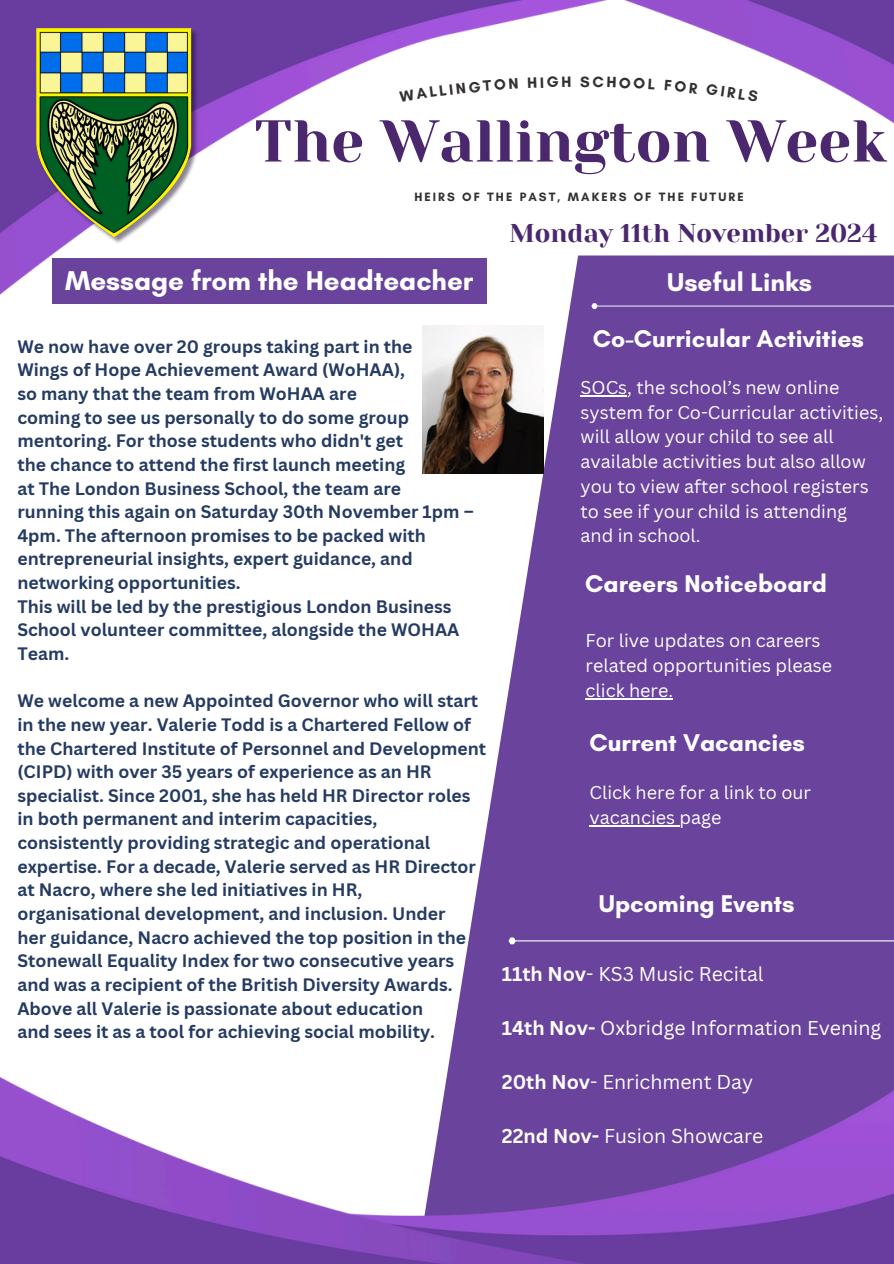
<style>
.page{position:relative;width:894px;height:1264px;background:#fff}
.page>*{position:absolute;margin:0;border:0;box-sizing:border-box;transform-origin:0 0}
.t1{font:58.8px "Yeseva One";color:#4b276d}
.t2{font:700 27.75px "Glacial Indifference";color:#fff}
.t3{font:700 26.25px "Glacial Indifference";color:#fff}
.t4{font:25.65px "Yeseva One";color:#4b276d}
.t5{font:700 24.75px "Glacial Indifference";color:#fff}
.t6{font:19.5px "Canva Sans";color:#fff}
.t7{font:18px/24.8px "Canva Sans";color:#fff}
.t8{font:700 17.55px/23.7px "Canva Sans";color:#253b62}
.t9{font:700 15.3px "Glacial Indifference";color:#343030}
.t10{font:700 12.3px "Glacial Indifference";letter-spacing:.17em;color:#343030}
.s1{font-weight:700}
</style>
<div class="page">
<img style="left:0;top:0;width:893px;height:1263px">
<img style="left:0;top:18px;width:237px;height:237px">
<svg style="left:591px;top:303px;width:302px;height:6px;background:#8262ac"></svg>
<img style="left:423px;top:325px;width:120px;height:149px">
<svg style="left:508px;top:937px;width:385px;height:7px;background:#8263ac"></svg>
<div style="left:52px;top:258px;width:434px;height:46px;background:#69439c"></div>
<hr style="left:580px;top:395px;width:47px;height:1px;background:#fff">
<hr style="left:585px;top:698px;width:88px;height:1px;background:#fff">
<hr style="left:589px;top:825px;width:90px;height:1px;background:#fff">
<svg style="left:399px;top:78px;width:118px;height:24px"></svg>
<svg style="left:528px;top:76px;width:42px;height:12px"></svg>
<svg style="left:592px;top:76px;width:63px;height:14px"></svg>
<svg style="left:664px;top:80px;width:33px;height:13px"></svg>
<svg style="left:706px;top:84px;width:52px;height:18px"></svg>
<h6 class="t9" style="left:580px;top:72px;width:11px">S</h6>
<h1 class="t1" style="left:254px;top:108px;width:633px">The Wallington Week</h1>
<p class="t10" style="left:414px;top:189px;width:331px">HEIRS OF THE PAST, MAKERS OF THE FUTURE</p>
<h3 class="t4" style="left:509px;top:219px;width:369px">Monday 11th November 2024</h3>
<h2 class="t2" style="left:65px;top:263px;width:410px">Message from the Headteacher</h2>
<h3 class="t3" style="left:667px;top:266px;width:146px">Useful Links</h3>
<h3 class="t5" style="left:592px;top:324px;width:272px">Co-Curricular Activities</h3>
<p class="t8" style="left:17px;top:334px;width:458px">We now have over 20 groups taking part in the<br>Wings of Hope Achievement Award (WoHAA),<br>so many that the team from WoHAA are<br>coming to see us personally to do some group mentoring. For those students who didn't get<br>the chance to attend the first launch meeting<br>at The London Business School, the team are<br>running this again on Saturday 30th November 1pm – 4pm. The afternoon promises to be packed with entrepreneurial insights, expert guidance, and networking opportunities.<br>This will be led by the prestigious London Business School volunteer committee, alongside the WOHAA Team.</p>
<p class="t8" style="left:17px;top:688px;width:470px">We welcome a new Appointed Governor who will start in the new year. Valerie Todd is a Chartered Fellow of the Chartered Institute of Personnel and Development (CIPD) with over 35 years of experience as an HR specialist. Since 2001, she has held HR Director roles in both permanent and interim capacities, consistently providing strategic and operational expertise. For a decade, Valerie served as HR Director at Nacro, where she led initiatives in HR, organisational development, and inclusion. Under<br>her guidance, Nacro achieved the top position in the Stonewall Equality Index for two consecutive years and was a recipient of the British Diversity Awards.<br>Above all Valerie is passionate about education<br>and sees it as a tool for achieving social mobility.</p>
<p class="t7" style="left:580px;top:374px;width:304px">SOCs, the school’s new online system for Co-Curricular activities, will allow your child to see all available activities but also allow you to view after school registers to see if your child is attending and in school.</p>
<h3 class="t5" style="left:585px;top:568px;width:243px">Careers Noticeboard</h3>
<p class="t7" style="left:585px;top:628px;width:248px">For live updates on careers related opportunities please click here.</p>
<h3 class="t5" style="left:589px;top:727px;width:217px">Current Vacancies</h3>
<p class="t7" style="left:589px;top:779px;width:223px">Click here for a link to our vacancies page</p>
<h3 class="t5" style="left:598px;top:888px;width:197px">Upcoming Events</h3>
<p class="t6" style="left:501px;top:959px;width:263px"><span class="s1">11th Nov</span>- KS3 Music Recital</p>
<p class="t6" style="left:501px;top:1013px;width:381px"><span class="s1">14th Nov-</span> Oxbridge Information Evening</p>
<p class="t6" style="left:501px;top:1067px;width:253px"><span class="s1">20th Nov</span>- Enrichment Day</p>
<p class="t6" style="left:501px;top:1121px;width:263px"><span class="s1">22nd Nov-</span> Fusion Showcare</p>
</div>
